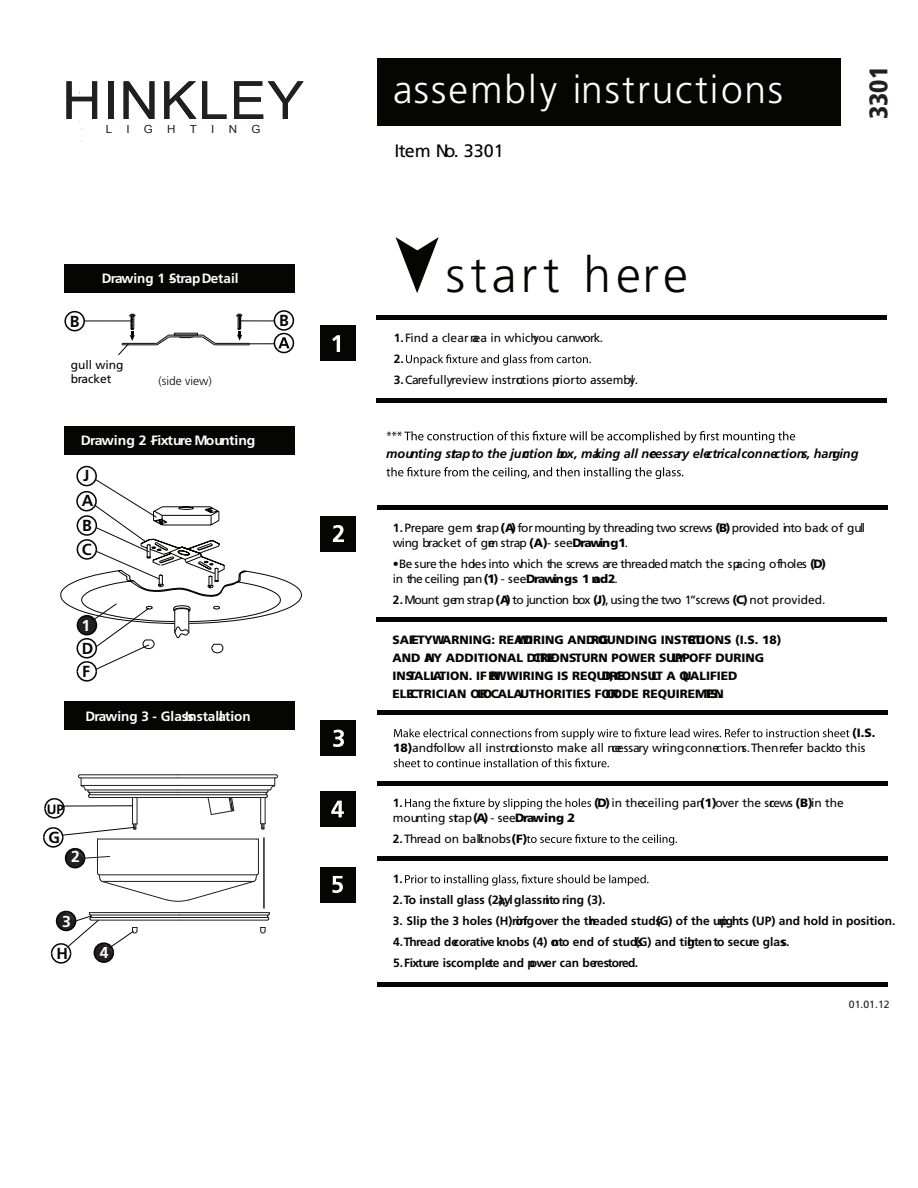
<style>
.page{position:relative;width:918px;height:1188px;background:#fff}
.page>*{position:absolute;margin:0;border:0;box-sizing:border-box;transform-origin:0 0}
.t1{font:52.65px "Arial";letter-spacing:.025em;color:#231f20;scale:1.04 1}
.t2{font:300 49.65px "Frutiger LT Std";letter-spacing:.095em;color:#050504}
.t3{font:300 39px "Frutiger LT Std";letter-spacing:.05em;color:#fff}
.t4{font:900 condensed 25.5px "Frutiger LT Std";color:#231f20}
.t5{font:18px "Frutiger LT Std";color:#050504}
.t6{font:700 16.05px/23.2px "Frutiger LT Std";color:#050605}
.t7{font:700 15.75px "Frutiger LT Std";color:#fff}
.t8{font:700 13.5px "Frutiger LT Std";color:#fff}
.t9{font:700 13.5px "Frutiger LT Std";letter-spacing:-.045em;color:#fff;scale:1.04 1}
.t10{font:700 13.5px "Frutiger LT Std";color:#050605}
.t11{font:italic 700 12.75px "Frutiger LT Std";color:#050504}
.t12{font:12px/21px "Frutiger LT Std";color:#050504}
.t13{font:900 12px "Frutiger LT Std";color:#050504}
.t14{font:700 12px/21px "Frutiger LT Std";color:#050504}
.t15{font:12px/15px "Frutiger LT Std";letter-spacing:-.05em;color:#050504}
.t16{font:12px/15px "Frutiger LT Std";letter-spacing:-.045em;color:#050504}
.t17{font:12px "Frutiger LT Std";letter-spacing:-.04em;color:#050504}
.t18{font:700 12px "Frutiger LT Std";letter-spacing:-.04em;color:#050504}
.t19{font:300 12px "Frutiger LT Std";color:#050504}
.t20{font:11.1px "Arial";color:#231f20;scale:1.04 1}
.t21{font:10.5px "Frutiger LT Std";color:#231f20}
.s1{font-weight:700}
.s2{font-weight:900}
</style>
<div class="page">
<div style="left:377px;top:58px;width:463px;height:68px;background:#050504"></div>
<svg style="left:406px;top:354px;width:185px;height:12px"></svg>
<svg style="left:394px;top:729px;width:455px;height:11px"></svg>
<svg style="left:394px;top:759px;width:215px;height:8px"></svg>
<svg style="left:405px;top:798px;width:186px;height:12px"></svg>
<svg style="left:527px;top:834px;width:150px;height:11px"></svg>
<svg style="left:405px;top:875px;width:244px;height:11px"></svg>
<svg style="left:387px;top:431px;width:408px;height:12px"></svg>
<svg style="left:387px;top:467px;width:296px;height:12px"></svg>
<svg style="left:396px;top:237px;width:43px;height:56px"></svg>
<div style="left:321px;top:326px;width:35px;height:35px;background:#050504"></div>
<svg style="left:332px;top:335px;width:8px;height:17px"></svg>
<div style="left:321px;top:516px;width:35px;height:35px;background:#050504"></div>
<svg style="left:333px;top:525px;width:11px;height:17px"></svg>
<div style="left:377px;top:315px;width:510px;height:5px;background:#050504"></div>
<div style="left:377px;top:398px;width:510px;height:5px;background:#050504"></div>
<div style="left:377px;top:505px;width:510px;height:5px;background:#050504"></div>
<div style="left:377px;top:617px;width:510px;height:5px;background:#050504"></div>
<div style="left:377px;top:710px;width:510px;height:5px;background:#050504"></div>
<div style="left:377px;top:781px;width:510px;height:5px;background:#050504"></div>
<div style="left:377px;top:856px;width:510px;height:5px;background:#050504"></div>
<div style="left:377px;top:982px;width:510px;height:5px;background:#050504"></div>
<div style="left:321px;top:721px;width:35px;height:35px;background:#050504"></div>
<svg style="left:333px;top:730px;width:11px;height:17px"></svg>
<div style="left:320px;top:791px;width:36px;height:36px;background:#050504"></div>
<svg style="left:331px;top:801px;width:13px;height:16px"></svg>
<div style="left:321px;top:867px;width:35px;height:36px;background:#050504"></div>
<svg style="left:332px;top:876px;width:11px;height:17px"></svg>
<div style="left:64px;top:426px;width:230px;height:28px;background:#050604"></div>
<div style="left:64px;top:701px;width:230px;height:29px;background:#050604"></div>
<div style="left:76px;top:466px;width:21px;height:20px;background:#fff;border:2px solid #050605;border-radius:50%"></div>
<div style="left:64px;top:264px;width:230px;height:28px;background:#050504"></div>
<hr style="left:215px;top:343px;width:34px;height:1px;background:#050604">
<hr style="left:214px;top:345px;width:35px;height:1px;background:#050604">
<hr style="left:122px;top:345px;width:35px;height:1px;background:#050604">
<hr style="left:122px;top:343px;width:35px;height:1px;background:#050604">
<svg style="left:156px;top:334px;width:60px;height:12px"></svg>
<hr style="left:82px;top:321px;width:50px;height:1px;background:#050605">
<div style="left:274px;top:310px;width:20px;height:21px;background:#fff;border:2px solid #050605;border-radius:50%"></div>
<svg style="left:274px;top:333px;width:20px;height:20px"></svg>
<svg style="left:249px;top:337px;width:41px;height:11px"></svg>
<div style="left:64px;top:311px;width:21px;height:20px;background:#fff;border:2px solid #050605;border-radius:50%"></div>
<hr style="left:239px;top:320px;width:36px;height:1px;background:#050605">
<svg style="left:117px;top:313px;width:19px;height:43px"></svg>
<svg style="left:236px;top:313px;width:7px;height:28px"></svg>
<svg style="left:60px;top:478px;width:242px;height:204px"></svg>
<hr style="left:91px;top:920px;width:88px;height:1px;background:#231f20">
<hr style="left:90px;top:915px;width:89px;height:1px;background:#231f20">
<hr style="left:91px;top:917px;width:88px;height:1px;background:#231f20">
<hr style="left:89px;top:912px;width:90px;height:1px;background:#231f20">
<hr style="left:179px;top:920px;width:89px;height:1px;background:#231f20">
<svg style="left:267px;top:913px;width:3px;height:8px"></svg>
<hr style="left:179px;top:915px;width:89px;height:1px;background:#231f20">
<hr style="left:179px;top:917px;width:89px;height:1px;background:#231f20">
<hr style="left:179px;top:912px;width:90px;height:1px;background:#231f20">
<svg style="left:260px;top:927px;width:6px;height:7px"></svg>
<svg style="left:50px;top:910px;width:88px;height:54px"></svg>
<svg style="left:43px;top:774px;width:235px;height:128px"></svg>
<hr style="left:263px;top:837px;width:2px;height:72px;background:#231c1c">
<h1 class="t1" style="left:62px;top:66px;width:234px">HINKLEY</h1>
<p class="t20" style="left:106px;top:121px;width:8px">L</p>
<p class="t20" style="left:126px;top:121px;width:5px">I</p>
<p class="t20" style="left:144px;top:121px;width:10px">G</p>
<p class="t20" style="left:167px;top:121px;width:10px">H</p>
<p class="t20" style="left:190px;top:121px;width:8px">T</p>
<p class="t20" style="left:211px;top:121px;width:5px">I</p>
<p class="t20" style="left:229px;top:121px;width:10px">N</p>
<p class="t20" style="left:251px;top:121px;width:10px">G</p>
<h3 class="t6" style="left:70px;top:310px;width:11px">B</h3>
<p class="t8" style="left:102px;top:271px;width:138px">Drawing 1 - Strap Detail</p>
<p class="t12" style="left:71px;top:359px;width:54px;line-height:13.5px">gull wing bracket</p>
<p class="t19" style="left:158px;top:374px;width:55px">(side view)</p>
<p class="t9" style="left:81px;top:433px;width:170px">Drawing 2 - Fixture Mounting</p>
<h3 class="t6" style="left:83px;top:464px;width:8px">J</h3>
<h3 class="t6" style="left:82px;top:489px;width:13px">A</h3>
<h3 class="t6" style="left:82px;top:514px;width:11px">B</h3>
<h3 class="t6" style="left:82px;top:538px;width:11px">C</h3>
<h3 class="t6" style="left:279px;top:309px;width:11px">B</h3>
<h3 class="t7" style="left:81px;top:616px;width:10px">1</h3>
<h3 class="t6" style="left:82px;top:637px;width:13px">D<br>F</h3>
<p class="t8" style="left:86px;top:709px;width:110px">Drawing 3 - Glass</p>
<p class="t8" style="left:185px;top:709px;width:67px">Installation</p>
<p class="t10" style="left:47px;top:801px;width:19px">UP</p>
<h3 class="t6" style="left:49px;top:826px;width:13px">G</h3>
<h3 class="t7" style="left:71px;top:848px;width:10px">2</h3>
<h3 class="t7" style="left:62px;top:912px;width:10px">3</h3>
<h3 class="t6" style="left:56px;top:942px;width:13px">H</h3>
<h3 class="t7" style="left:100px;top:944px;width:10px">4</h3>
<h3 class="t3" style="left:393px;top:68px;width:392px">assembly instructions</h3>
<h3 class="t5" style="left:394px;top:140px;width:111px">Item No. 3301</h3>
<h3 class="t4" style="left:863px;top:119px;width:55px;rotate:-90deg">3301</h3>
<h2 class="t2" style="left:446px;top:247px;width:244px">start here</h2>
<p class="t12" style="left:394px;top:327px;width:246px"><span class="s1">1.</span>Find a clear area in which you can work.<br><span class="s1">2.<br>3.</span>Carefully review instructions prior to assembly.</p>
<p class="t11" style="left:386px;top:446px;width:474px">mounting strap to the junction box, making all necessary electrical connections, hanging</p>
<p class="t15" style="left:393px;top:520px;width:474px"><span class="s1">1.</span> Prepare gem strap <span class="s2">(A)</span> formounting by threading two screws <span class="s2">(B)</span> provided into back of gull wing bracket of gme strap <span class="s2">(A)</span>- see<span class="s2">Drawing1</span>.</p>
<p class="t16" style="left:393px;top:556px;width:435px"><span class="s1">•</span>Be sure the holes into which the screws are threaded match the spacing ofholes <span class="s2">(D) </span>in the ceiling pan<span class="s2">(1)</span> - see<span class="s2">Drawings 1 nad2</span>.</p>
<p class="t17" style="left:393px;top:593px;width:434px"><span class="s1">2.</span>Mount gem strap<span class="s2">(A)</span>to junction box <span class="s2">(J)</span>, usingthe two 1”screws <span class="s2">(C)</span>not provided.</p>
<p class="t13" style="left:688px;top:632px;width:96px">CTIONS (I.S. 18)</p>
<p class="t13" style="left:393px;top:632px;width:218px">SAFETYWARNING: READWIRING AND G</p>
<p class="t13" style="left:591px;top:632px;width:115px">ROUNDING INSTRU</p>
<p class="t13" style="left:393px;top:650px;width:165px">AND ANY ADDITIONAL DIRE</p>
<p class="t13" style="left:532px;top:650px;width:159px">CTIONS.TURN POWER SUPP</p>
<p class="t13" style="left:672px;top:650px;width:94px">LY OFF DURING</p>
<p class="t13" style="left:393px;top:668px;width:234px">INSTALLATION. IF NEWWIRING IS REQUIRE</p>
<p class="t13" style="left:602px;top:668px;width:137px">D, CONSULT A QUALIFIED</p>
<p class="t13" style="left:393px;top:686px;width:97px">ELECTRICIAN OR</p>
<p class="t13" style="left:477px;top:686px;width:143px">LOCAL AUTHORITIES FOR</p>
<p class="t13" style="left:606px;top:686px;width:119px">CODE REQUIREMEN</p>
<p class="t13" style="left:704px;top:686px;width:18px">TS.</p>
<p class="t12" style="left:393px;top:726px;width:484px;line-height:15px;text-indent:459px"><span class="s2">(I.S.<br>18)</span>and follow all instructions to make all necessary wiring connections.Then refer back to this</p>
<p class="t14" style="left:393px;top:792px;width:12px">1.</p>
<p class="t12" style="left:594px;top:792px;width:251px"><span class="s2">(D)</span> in the ceiling pan <span class="s2">(1)</span>over the screws <span class="s2">(B)</span> in the</p>
<p class="t12" style="left:393px;top:807px;width:184px">mounting strap <span class="s2">(A)</span> - see <span class="s2">Drawing 2</span>.</p>
<p class="t12" style="left:393px;top:828px;width:136px"><span class="s1">2.</span> Thread on ball knobs <span class="s2">(F)</span></p>
<p class="t14" style="left:393px;top:869px;width:121px">1.<br>2.To install glass (2), l</p>
<p class="t14" style="left:498px;top:890px;width:109px">ay glass into ring (3).</p>
<p class="t14" style="left:393px;top:911px;width:136px">3. Slip the 3 holes (H) of</p>
<p class="t14" style="left:393px;top:911px;width:504px;text-indent:119px">ring over the threaded studs (G) of the uprights (UP) and hold in position.<br>4.Thread decorative knobs (4) onto end of studs</p>
<p class="t14" style="left:635px;top:932px;width:156px">(G) and tighten to secure glas.</p>
<p class="t18" style="left:393px;top:956px;width:247px">5. Fixture is complete and power can be restored.</p>
<p class="t21" style="left:849px;top:998px;width:42px">01.01.12</p>
</div>
